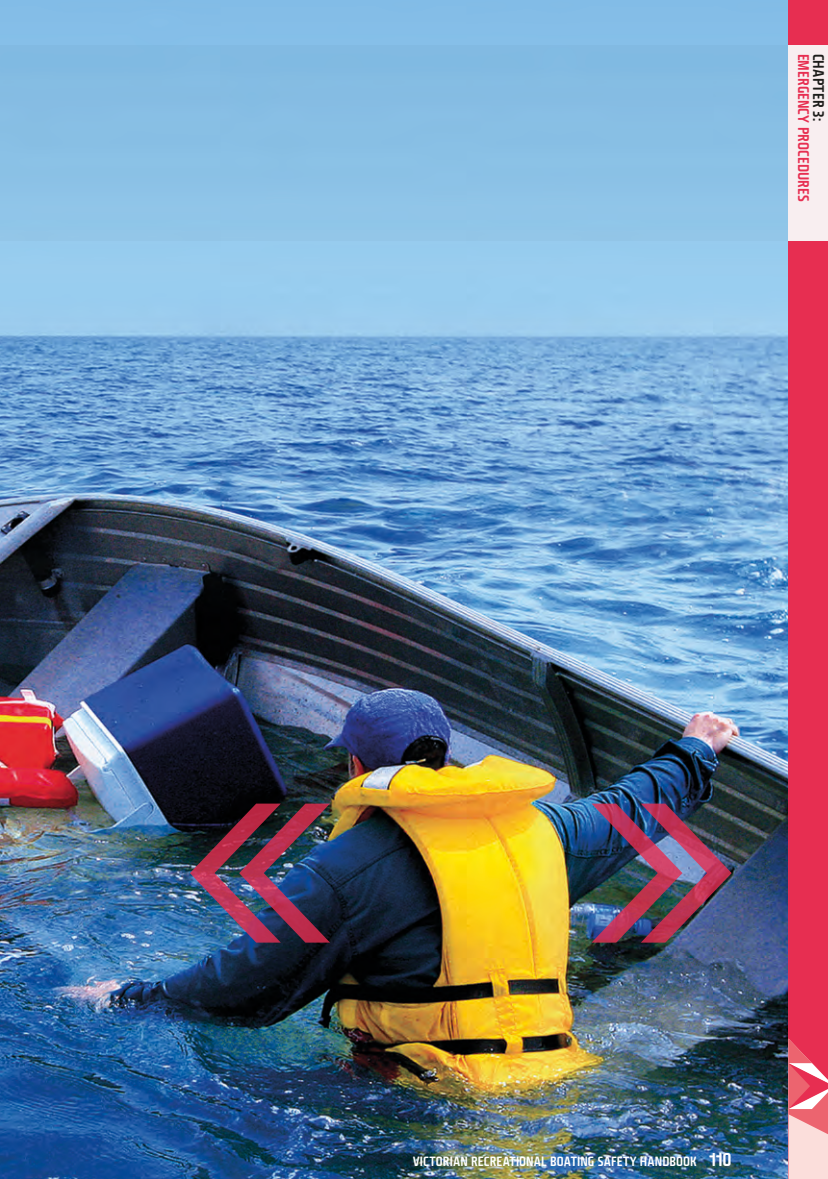
<style>
.page{position:relative;width:828px;height:1179px;background:#fff}
.page>*{position:absolute;margin:0;border:0;box-sizing:border-box;transform-origin:0 0}
.t1{font:15px "Fishmonger CS";color:#e72e51}
.t2{font:15px "Fishmonger CS";letter-spacing:.005em;color:#1d1d1b}
.t3{font:13px "Fishmonger CS";letter-spacing:.01em;color:#fff}
.s1{font-size:18px}
</style>
<div class="page">
<img style="left:0;top:0;width:788px;height:1179px">
<img style="left:190px;top:804px;width:140px;height:139px">
<img style="left:591px;top:804px;width:140px;height:139px">
<div style="left:0;top:45px;width:788px;height:196px;background:#88bfe5"></div>
<div style="left:788px;top:0;width:39px;height:1179px;background:#e72e51"></div>
<div style="left:788px;top:45px;width:39px;height:196px;background:#f8eef0"></div>
<svg style="left:788px;top:1038px;width:40px;height:141px"></svg>
<p class="t1" style="left:813px;top:54px;width:149px;rotate:90deg">EMERGENCY PROCEDURES</p>
<p class="t2" style="left:828px;top:54px;width:69px;rotate:90deg">CHAPTER 3:</p>
<p class="t3" style="left:413px;top:1152px;width:320px">VICTORIAN RECREATIONAL BOATING SAFETY HANDBOOK <span class="s1">110</span></p>
</div>
